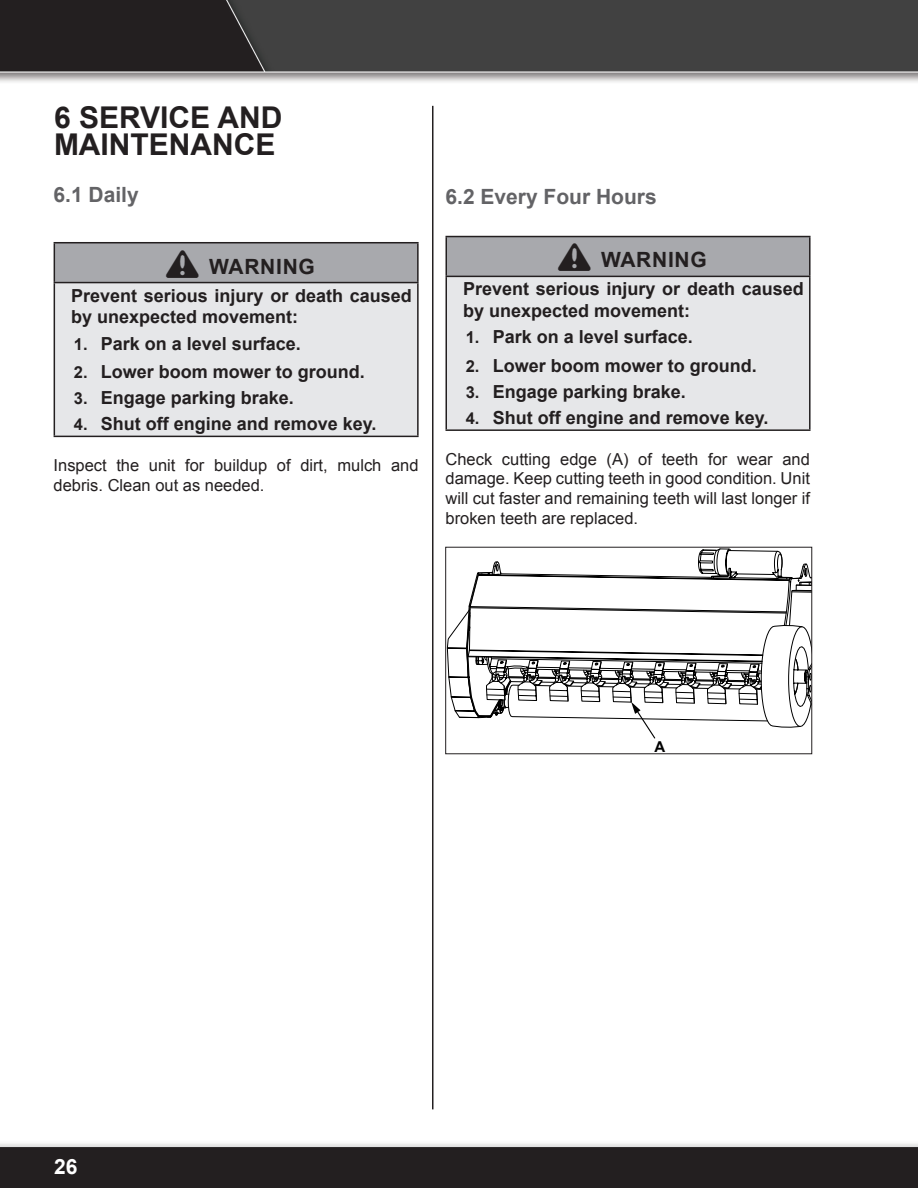
<style>
.page{position:relative;width:918px;height:1188px;background:#fff}
.page>*{position:absolute;margin:0;border:0;box-sizing:border-box;transform-origin:0 0}
.Page_Heading{font:700 30px "Arial";color:#231f20}
.Secondary_Heading{font:700 21px "Arial";color:#636366}
.Warnings{font:700 21px "Arial";letter-spacing:.035em;color:#231f20}
.t1{font:700 21px "Arial";color:#fff}
.Warning_Text{font:700 18px/21.6px "Arial";color:#231f20}
.Regular_Text{font:16.5px/19.8px "Arial";color:#231f20;text-align:justify}
.t2{font:700 15px "Arial";color:#000}
.s1{font-family:"Warning Box";font-weight:400;font-size:30px}
.s2{font-size:16.5px}
</style>
<div class="page">
<img style="left:0;top:0;width:918px;height:1188px">
<hr style="left:432px;top:106px;width:2px;height:1003px;background:#231f20">
<div style="left:446px;top:237px;width:364px;height:39px;background:#a8a9ad"></div>
<div style="left:446px;top:276px;width:364px;height:154px;background:#e6e7e9"></div>
<hr style="left:446px;top:236px;width:365px;height:1px;background:#231f20">
<hr style="left:446px;top:237px;width:1px;height:39px;background:#231f20">
<hr style="left:809px;top:237px;width:2px;height:39px;background:#231f20">
<hr style="left:446px;top:276px;width:365px;height:1px;background:#231f20">
<hr style="left:446px;top:277px;width:1px;height:152px;background:#231f20">
<hr style="left:809px;top:277px;width:2px;height:152px;background:#231f20">
<hr style="left:446px;top:429px;width:365px;height:2px;background:#231f20">
<svg style="left:448px;top:549px;width:362px;height:191px"></svg>
<div style="left:54px;top:243px;width:364px;height:40px;background:#a8a9ad"></div>
<div style="left:54px;top:283px;width:364px;height:153px;background:#e6e7e9"></div>
<hr style="left:54px;top:242px;width:365px;height:1px;background:#231f20">
<hr style="left:54px;top:243px;width:1px;height:39px;background:#231f20">
<hr style="left:417px;top:243px;width:2px;height:39px;background:#231f20">
<hr style="left:54px;top:282px;width:365px;height:1px;background:#231f20">
<hr style="left:54px;top:283px;width:1px;height:153px;background:#231f20">
<hr style="left:417px;top:283px;width:2px;height:153px;background:#231f20">
<hr style="left:54px;top:436px;width:365px;height:1px;background:#231f20">
<p class="Page_Heading" style="left:54px;top:96px;width:230px">6 SERVICE AND</p>
<p class="Page_Heading" style="left:54px;top:123px;width:223px">MAINTENANCE</p>
<p class="Secondary_Heading" style="left:54px;top:180px;width:87px">6.1 Daily</p>
<p class="Secondary_Heading" style="left:446px;top:182px;width:213px">6.2 Every Four Hours</p>
<p class="Warnings" style="left:562px;top:245px;width:146px"><span class="s1">^</span> WARNING</p>
<p class="Warning_Text" style="left:463px;top:279px;width:342px">Prevent serious injury or death caused by unexpected movement:</p>
<p class="Warning_Text" style="left:466px;top:326px;width:226px"><span class="s2">1.</span> Park on a level surface.</p>
<p class="Warning_Text" style="left:466px;top:355px;width:290px"><span class="s2">2.</span> Lower boom mower to ground.</p>
<p class="Warning_Text" style="left:466px;top:381px;width:219px"><span class="s2">3.</span> Engage parking brake.</p>
<p class="Warning_Text" style="left:466px;top:407px;width:302px"><span class="s2">4.</span> Shut off engine and remove key.</p>
<p class="Regular_Text" style="left:446px;top:449px;width:366px">Check cutting edge (A) of teeth for wear and damage. Keep cutting teeth in good condition. Unit will cut faster and remaining teeth will last longer if broken teeth are replaced.</p>
<p class="Warnings" style="left:170px;top:251px;width:146px"><span class="s1">^</span> WARNING</p>
<p class="Warning_Text" style="left:71px;top:285px;width:342px">Prevent serious injury or death caused by unexpected movement:</p>
<p class="Warning_Text" style="left:74px;top:333px;width:226px"><span class="s2">1.</span> Park on a level surface.</p>
<p class="Warning_Text" style="left:74px;top:361px;width:290px"><span class="s2">2.</span> Lower boom mower to ground.</p>
<p class="Warning_Text" style="left:74px;top:387px;width:219px"><span class="s2">3.</span> Engage parking brake.</p>
<p class="Warning_Text" style="left:74px;top:413px;width:302px"><span class="s2">4.</span> Shut off engine and remove key.</p>
<p class="Regular_Text" style="left:54px;top:455px;width:367px">Inspect the unit for buildup of dirt, mulch and debris. Clean out as needed.</p>
<p class="t1" style="left:54px;top:1151px;width:25px">26</p>
<p class="t2" style="left:654px;top:736px;width:12px">A</p>
</div>
